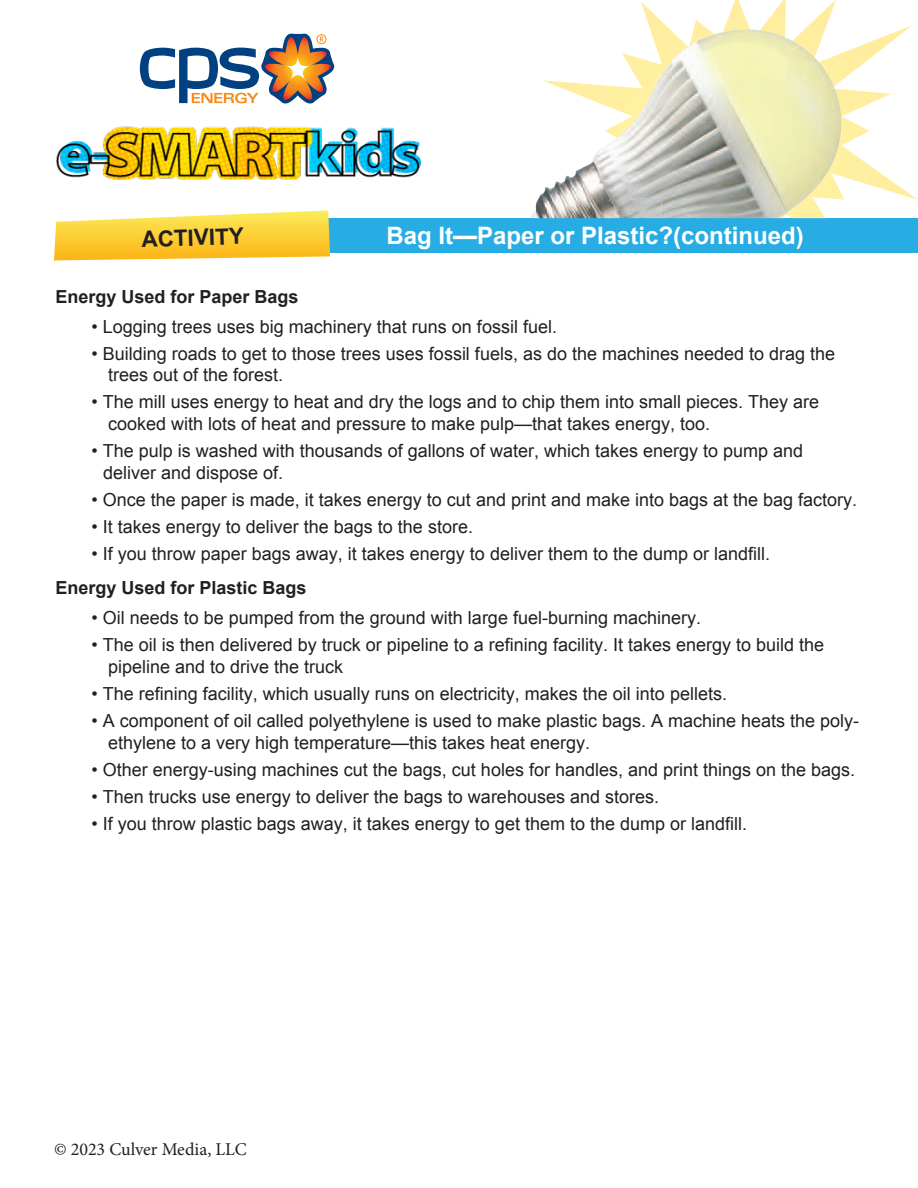
<style>
.page{position:relative;width:918px;height:1188px;background:#fff}
.page>*{position:absolute;margin:0;border:0;box-sizing:border-box;transform-origin:0 0}
.t1{font:700 24px "Arial";color:#fff}
.t2{font:700 22.5px "Arial";color:#231f20}
.t3{font:18px/21.6px "Arial";color:#231f20}
.t4{font:700 18px "Arial";color:#231f20}
.t5{font:18px "Minion Pro";color:#231f20}
</style>
<div class="page">
<img style="left:55px;top:126px;width:365px;height:54px">
<div style="left:282px;top:218px;width:636px;height:35px;background:#27ade3"></div>
<svg style="left:54px;top:210px;width:276px;height:50px;background:#fcd555"></svg>
<img style="left:542px;top:25px;width:376px;height:175px">
<img style="left:542px;top:0;width:294px;height:138px">
<img style="left:554px;top:29px;width:281px;height:157px">
<img style="left:654px;top:29px;width:95px;height:59px">
<svg style="left:140px;top:33px;width:195px;height:71px"></svg>
<p class="t2" style="left:141px;top:224px;width:104px;rotate:-2deg">ACTIVITY</p>
<p class="t1" style="left:386px;top:220px;width:419px">Bag It—Paper or Plastic?(continued)</p>
<p class="t4" style="left:56px;top:284px;width:245px">Energy Used for Paper Bags</p>
<p class="t3" style="left:92px;top:316px;width:467px">• Logging trees uses big machinery that runs on fossil fuel.</p>
<p class="t3" style="left:108px;top:343px;width:729px;text-indent:-17px">• Building roads to get to those trees uses fossil fuels, as do the machines needed to drag the trees out of the forest.</p>
<p class="t3" style="left:108px;top:391px;width:713px;text-indent:-17px">• The mill uses energy to heat and dry the logs and to chip them into small pieces. They are cooked with lots of heat and pressure to make pulp—that takes energy, too.</p>
<p class="t3" style="left:103px;top:440px;width:701px;text-indent:-12px">• The pulp is washed with thousands of gallons of water, which takes energy to pump and deliver and dispose of.</p>
<p class="t3" style="left:92px;top:489px;width:767px">• Once the paper is made, it takes energy to cut and print and make into bags at the bag factory.</p>
<p class="t3" style="left:92px;top:516px;width:383px">• It takes energy to deliver the bags to the store.</p>
<p class="t3" style="left:92px;top:543px;width:680px">• If you throw paper bags away, it takes energy to deliver them to the dump or landfill.</p>
<p class="t4" style="left:56px;top:576px;width:253px">Energy Used for Plastic Bags</p>
<p class="t3" style="left:92px;top:607px;width:611px">• Oil needs to be pumped from the ground with large fuel-burning machinery.</p>
<p class="t3" style="left:108px;top:634px;width:718px;text-indent:-17px">• The oil is then delivered by truck or pipeline to a refining facility. It takes energy to build the pipeline and to drive the truck</p>
<p class="t3" style="left:92px;top:683px;width:637px">• The refining facility, which usually runs on electricity, makes the oil into pellets.</p>
<p class="t3" style="left:108px;top:710px;width:753px;text-indent:-17px">• A component of oil called polyethylene is used to make plastic bags. A machine heats the poly&shy;ethylene to a very high temperature—this takes heat energy.</p>
<p class="t3" style="left:92px;top:759px;width:765px">• Other energy-using machines cut the bags, cut holes for handles, and print things on the bags.</p>
<p class="t3" style="left:92px;top:786px;width:569px">• Then trucks use energy to deliver the bags to warehouses and stores.</p>
<p class="t3" style="left:92px;top:813px;width:657px">• If you throw plastic bags away, it takes energy to get them to the dump or landfill.</p>
<p class="t5" style="left:54px;top:1137px;width:194px">© 2023 Culver Media, LLC</p>
</div>
